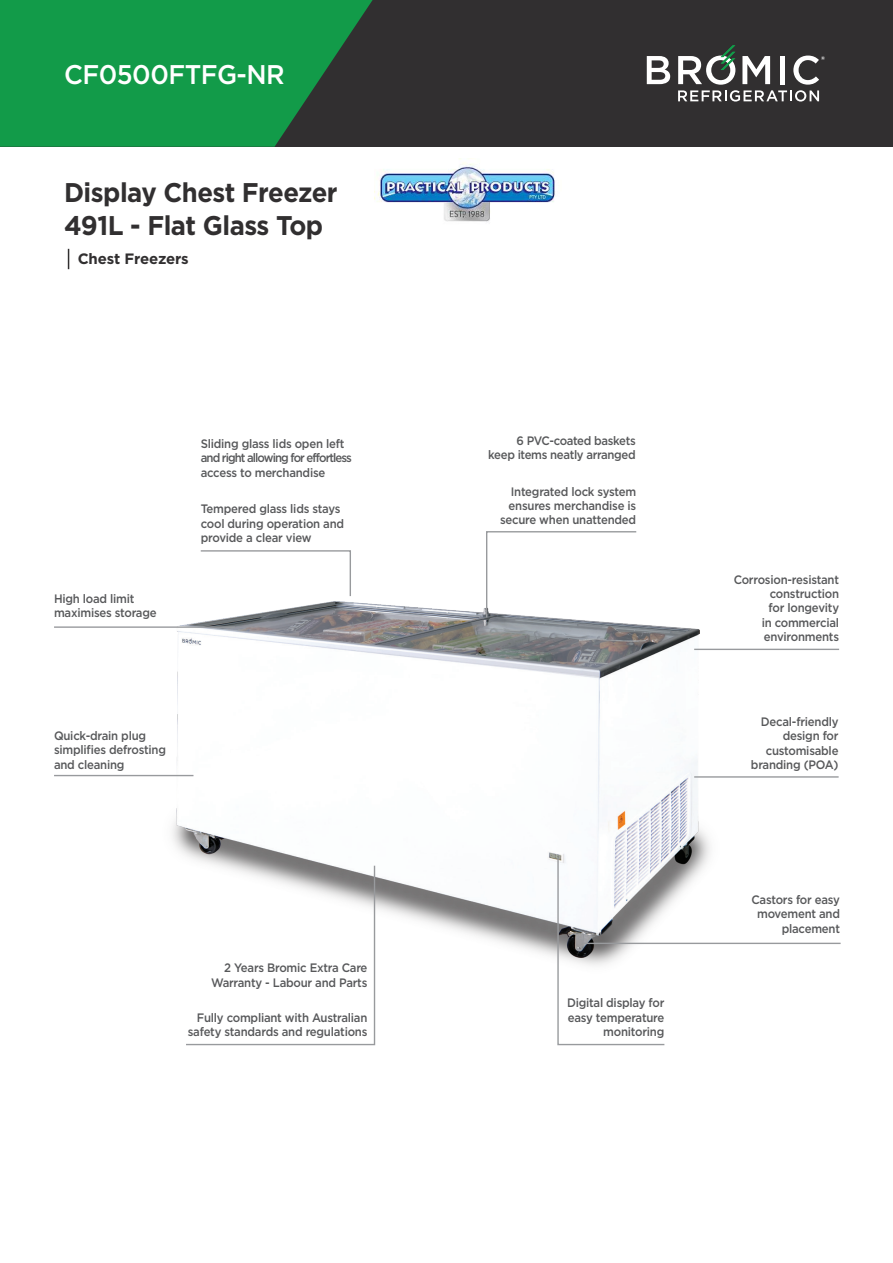
<style>
.page{position:relative;width:893px;height:1263px;background:#fff}
.page>*{position:absolute;margin:0;border:0;box-sizing:border-box;transform-origin:0 0}
.t1{font:700 27px/33px "Gotham";letter-spacing:-.02em;color:#312f30;scale:.95 1}
.t2{font:500 27px "Gotham";letter-spacing:-.02em;color:#fff;scale:.95 1}
.t3{font:700 15px "Gotham";letter-spacing:-.01em;color:#312f30}
.t4{font:500 12.3px/14.4px "Gotham";letter-spacing:-.02em;color:#57585a;text-align:right;scale:.93 1}
</style>
<div class="page">
<div style="left:0;top:0;width:893px;height:147px;background:#312f30"></div>
<svg style="left:0;top:0;width:373px;height:147px;background:#168c45"></svg>
<svg style="left:647px;top:56px;width:23px;height:28px"></svg>
<svg style="left:678px;top:45px;width:147px;height:57px"></svg>
<img style="left:163px;top:601px;width:561px;height:356px">
<svg style="left:557px;top:856px;width:109px;height:190px"></svg>
<svg style="left:185px;top:864px;width:191px;height:182px"></svg>
<svg style="left:485px;top:531px;width:153px;height:88px"></svg>
<hr style="left:694px;top:776px;width:145px;height:2px;background:#989a9d">
<hr style="left:583px;top:943px;width:258px;height:1px;background:#989a9d">
<hr style="left:694px;top:649px;width:145px;height:1px;background:#989a9d">
<hr style="left:54px;top:775px;width:139px;height:1px;background:#989a9d">
<hr style="left:54px;top:626px;width:181px;height:2px;background:#989a9d">
<svg style="left:200px;top:550px;width:151px;height:47px"></svg>
<svg style="left:68px;top:249px;width:1px;height:20px"></svg>
<img style="left:374px;top:162px;width:181px;height:60px">
<h1 class="t2" style="left:64px;top:57px;width:234px">CF0500FTFG-NR</h1>
<h1 class="t1" style="left:64px;top:176px;width:289px">Display Chest Freezer<br>491L - Flat Glass Top</h1>
<p class="t3" style="left:78px;top:249px;width:113px">Chest Freezers</p>
<p class="t4" style="left:201px;top:436px;width:164px;text-align:left">Sliding glass lids open left and right allowing for effortless access to merchandise</p>
<p class="t4" style="left:54px;top:591px;width:112px;text-align:left">High load limit maximises storage</p>
<p class="t4" style="left:201px;top:501px;width:156px;text-align:left">Tempered glass lids stays cool during operation and provide a clear view</p>
<p class="t4" style="left:54px;top:728px;width:122px;text-align:left">Quick-drain plug simplifies defrosting and cleaning</p>
<p class="t4" style="left:211px;top:960px;width:170px">2 Years Bromic Extra Care<br>Warranty - Labour and Parts</p>
<p class="t4" style="left:188px;top:1010px;width:195px">Fully compliant with Australian safety standards and regulations</p>
<p class="t4" style="left:488px;top:433px;width:160px">6 PVC-coated baskets keep items neatly arranged</p>
<p class="t4" style="left:500px;top:484px;width:148px">Integrated lock system ensures merchandise is secure when unattended</p>
<p class="t4" style="left:567px;top:996px;width:106px">Digital display for easy temperature monitoring</p>
<p class="t4" style="left:734px;top:572px;width:115px">Corrosion-resistant construction<br>for longevity<br>in commercial environments</p>
<p class="t4" style="left:751px;top:714px;width:96px">Decal-friendly design for customisable branding (POA)</p>
<p class="t4" style="left:751px;top:892px;width:97px">Castors for easy movement and placement</p>
</div>
